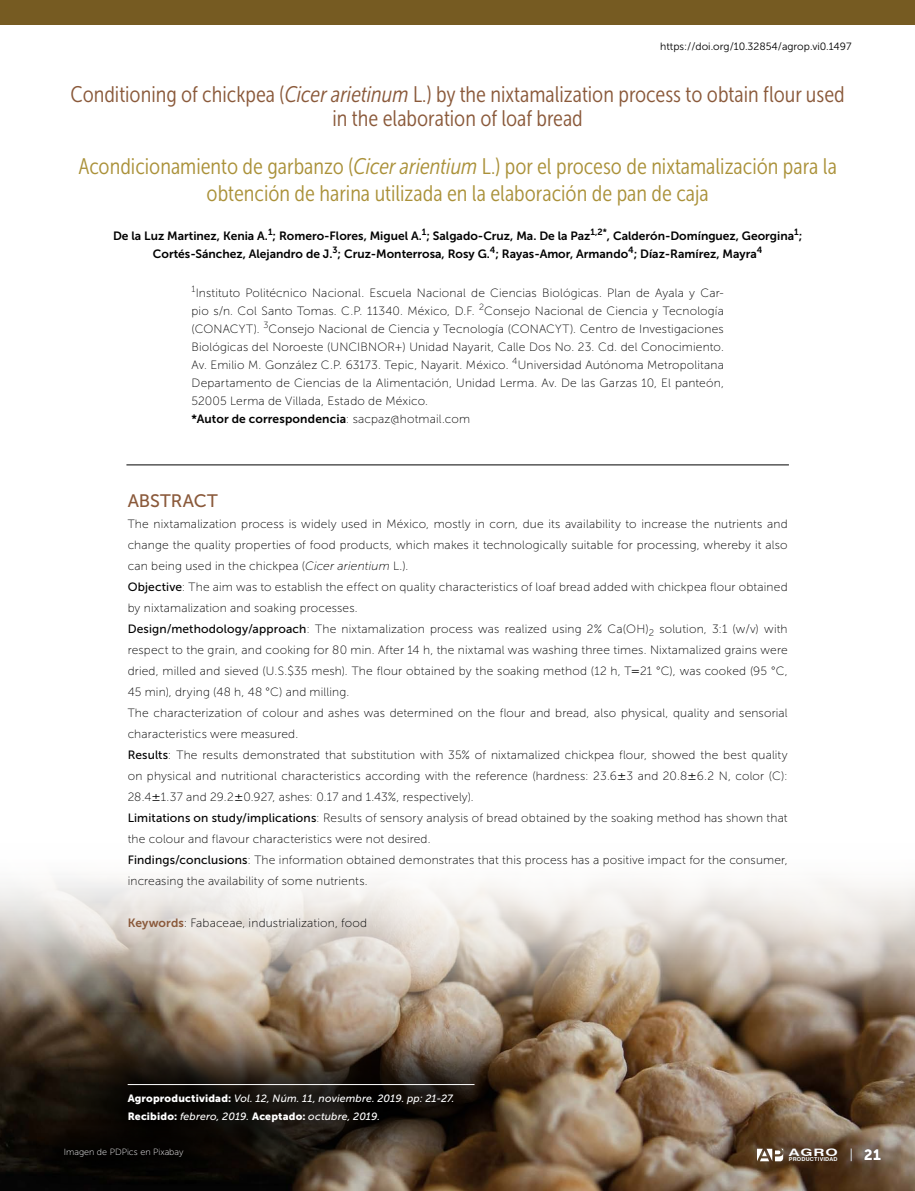
<style>
.page{position:relative;width:915px;height:1191px;background:#fff}
.page>*{position:absolute;margin:0;border:0;box-sizing:border-box;transform-origin:0 0}
.t1{font:22.5px/27px "Museo Sans Cond 300";color:#aa9139;text-align:center}
.t2{font:22.5px/24px "Museo Sans Cond 300";color:#8a593a;text-align:center}
.t3{font:18px "Museo Sans 500";letter-spacing:-.005em;color:#8a593a}
.t4{font:15px "Museo Sans 900";color:#fff}
.t5{font:12px/21px "Museo Sans 100";letter-spacing:.015em;color:#000;text-align:justify}
.t6{font:12px/18px "Museo Sans 700";color:#000;text-align:center}
.t7{font:italic 10.5px/18px "Museo Sans 500";letter-spacing:.015em;color:#fff}
.t8{font:10.5px "Museo Sans 300";color:#000}
.t9{font:700 10.35px "Swiss 721 BT";color:#fff;scale:1.52 1}
.t10{font:9px "Museo Sans 100";color:#fff}
.t11{font:9px "Museo Sans 100";color:#000}
.t12{font:700 5.4px "Swiss 721 BT";letter-spacing:.03em;color:#fff}
.s1{font-style:italic}
.s2{font-family:"Museo Sans 100"}
.s3{font-family:"Museo Sans 500"}
.s4{font-family:"Museo Sans 700";color:#8a593a}
.s5{font-family:"Museo Sans 900";font-style:normal}
</style>
<div class="page">
<img style="left:0;top:879px;width:914px;height:312px">
<div style="left:0;top:0;width:914px;height:24px;background:#765b22"></div>
<div style="left:60px;top:1016px;width:480px;height:172px;background:#000;opacity:.85"></div>
<hr style="left:128px;top:1084px;width:346px;height:1px;background:#fff">
<hr style="left:126px;top:464px;width:662px;height:1px;background:#000">
<svg style="left:756px;top:1148px;width:27px;height:13px"></svg>
<svg style="left:850px;top:1148px;width:1px;height:13px"></svg>
<div style="left:35px;top:1118px;width:178px;height:69px;background:#000"></div>
<p class="t8" style="left:660px;top:41px;width:193px">https://doi.org/10.32854/agrop.vi0.1497</p>
<h1 class="t2" style="left:71px;top:82px;width:775px">Conditioning of chickpea (<span class="s1">Cicer arietinum</span> L.) by the nixtamalization process to obtain flour used in the elaboration of loaf bread</h1>
<h1 class="t1" style="left:78px;top:153px;width:759px">Acondicionamiento de garbanzo (<span class="s1">Cicer arientium</span> L.) por el proceso de nixtamalización para la obtención de harina utilizada en la elaboración de pan de caja</h1>
<p class="t6" style="left:113px;top:227px;width:690px">De la Luz Martinez, Kenia A.<sup>1</sup>; Romero-Flores, Miguel A.<sup>1</sup>; Salgado-Cruz, Ma. De la Paz<sup>1,2*</sup>, Calderón-Domínguez, Georgina<sup>1</sup>;<br>Cortés-Sánchez, Alejandro de J.<sup>3</sup>; Cruz-Monterrosa, Rosy G.<sup>4</sup>; Rayas-Amor, Armando<sup>4</sup>; Díaz-Ramírez, Mayra<sup>4</sup></p>
<p class="t11" style="left:191px;top:284px;width:5px">1</p>
<p class="t5" style="left:191px;top:284px;width:533px;line-height:18px;text-indent:4px">Instituto Politécnico Nacional. Escuela Nacional de Ciencias Biológicas. Plan de Ayala y Car&shy;pio s/n. Col Santo Tomas. C.P. 11340. México, D.F. <sup>2</sup>Consejo Nacional de Ciencia y Tecnología (CONACYT). <sup>3</sup>Consejo Nacional de Ciencia y Tecnología (CONACYT). Centro de Investigaciones Biológicas del Noroeste (UNCIBNOR+) Unidad Nayarit, Calle Dos No. 23. Cd. del Conocimiento.<br>Av. Emilio M. González C.P. 63173. Tepic, Nayarit. México. <sup>4</sup>Universidad Autónoma Metropolitana Departamento de Ciencias de la Alimentación, Unidad Lerma. Av. De las Garzas 10, El panteón, 52005 Lerma de Villada, Estado de México.</p>
<p class="t6" style="left:191px;top:410px;width:280px">*Autor de correspondencia<span class="s2">: sacpaz@hotmail.com</span></p>
<h2 class="t3" style="left:128px;top:491px;width:92px">ABSTRACT</h2>
<p class="t5" style="left:128px;top:513px;width:661px;text-align:left">The nixtamalization process is widely used in México, mostly in corn, due its availability to increase the nutrients and change the quality properties of food products, which makes it technologically suitable for processing, whereby it also can being used in the chickpea (<span class="s1">Cicer arientium</span> L.).<br><span class="s3">Objective</span>: The aim was to establish the effect on quality characteristics of loaf bread added with chickpea flour obtained by nixtamalization and soaking processes.<br><span class="s3">Design/methodology/approach</span>: The nixtamalization process was realized using 2% Ca(OH)<sub>2</sub> solution, 3:1 (w/v) with respect to the grain, and cooking for 80 min. After 14 h, the nixtamal was washing three times. Nixtamalized grains were dried, milled and sieved (U.S.$35 mesh). The flour obtained by the soaking method (12 h, T 21 °C), was cooked (95 °C, 45 min), drying (48 h, 48 °C) and milling.<br>The characterization of colour and ashes was determined on the flour and bread, also physical, quality and sensorial characteristics were measured.<br><span class="s3">Results</span>: The results demonstrated that substitution with 35% of nixtamalized chickpea flour, showed the best quality on physical and nutritional characteristics according with the reference (hardness: 23.6 3 and 20.8 6.2 N, color (C):<br>28.4 1.37 and 29.2 0.927, ashes: 0.17 and 1.43%, respectively).<br><span class="s3">Limitations on study/implications</span>: Results of sensory analysis of bread obtained by the soaking method has shown that the colour and flavour characteristics were not desired.<br><span class="s3">Findings/conclusions</span>: The information obtained demonstrates that this process has a positive impact for the consumer, increasing the availability of some nutrients.</p>
<p class="t5" style="left:128px;top:912px;width:241px"><span class="s4">Keywords</span>: Fabaceae, industrialization, food</p>
<p class="t7" style="left:128px;top:1089px;width:328px"><span class="s5">Agroproductividad:</span> Vol. 12, Núm. 11, noviembre. 2019. pp: 21-27.<br><span class="s5">Recibido:</span> febrero, 2019. <span class="s5">Aceptado:</span> octubre, 2019.</p>
<p class="t10" style="left:64px;top:1147px;width:121px">Imagen de PDPics en Pixabay</p>
<p class="t9" style="left:788px;top:1145px;width:34px">AGRO</p>
<p class="t12" style="left:788px;top:1155px;width:50px">PRODUCTIVIDAD</p>
<p class="t4" style="left:863px;top:1146px;width:19px">21</p>
</div>
